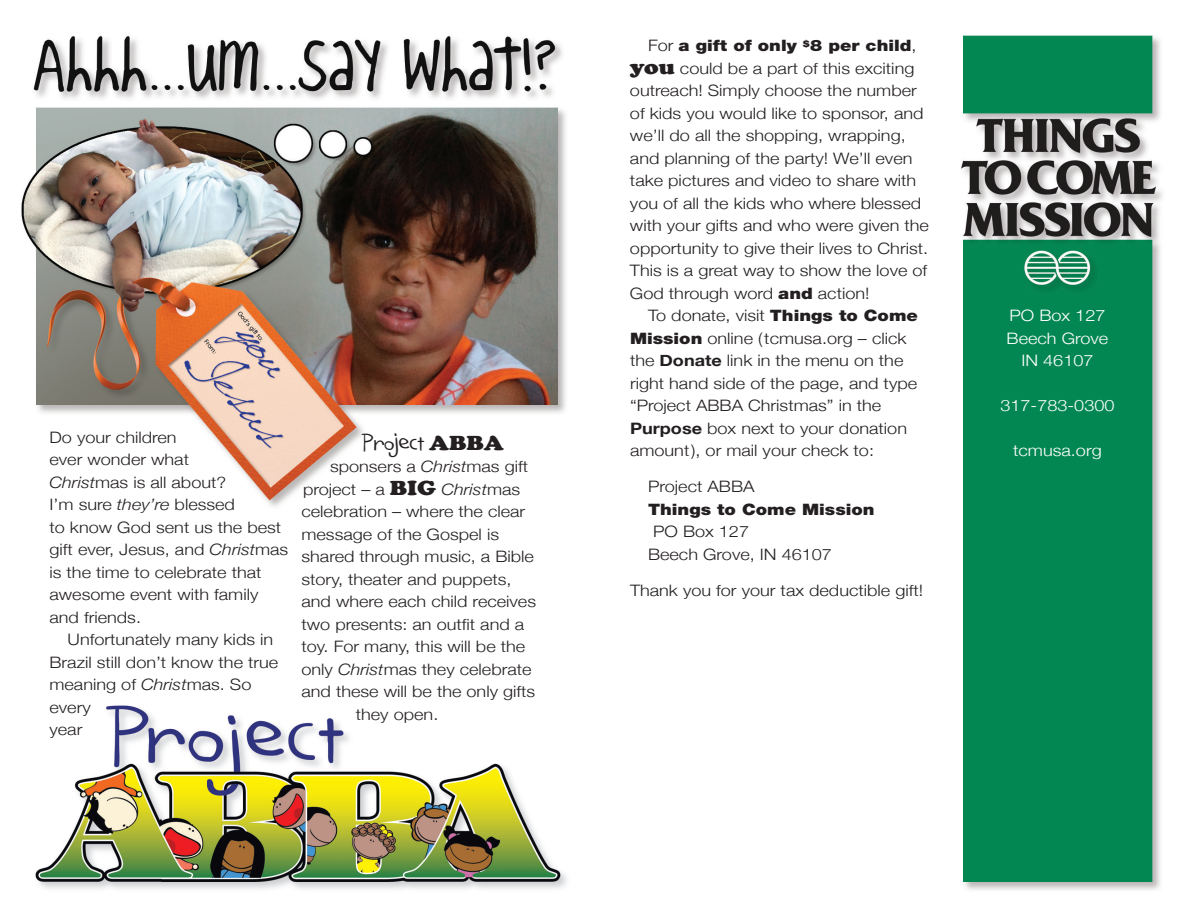
<style>
.page{position:relative;width:1188px;height:918px;background:#fff}
.page>*{position:absolute;margin:0;border:0;box-sizing:border-box;transform-origin:0 0}
.t1{font:25.5px "Kindergarten";color:#231f20;scale:1.15 1}
.t2{font:300 15.75px/22.5px "Helvetica Neue";color:#231f20;scale:1.15 1}
.t3{font:300 15.75px "Helvetica Neue";color:#fff;scale:1.15 1}
.t4{font:900 15.75px "Helvetica Neue LT Std";color:#231f20;scale:1.15 1}
.s1{font-style:italic}
.s2{font-family:"Cooper";font-weight:900;font-size:21px}
.s3{font-family:"Helvetica Neue LT Std";font-weight:900}
.s4{font-weight:700}
</style>
<div class="page">
<img style="left:21px;top:35px;width:1142px;height:855px">
<p class="t2" style="left:50px;top:425px;width:209px">Do your children<br>ever wonder what<br><span class="s1">Christ</span>mas is all about?<br>I’m sure <span class="s1">they’re</span> blessed<br>to know God sent us the best gift ever, Jesus, and <span class="s1">Christ</span>mas is the time to celebrate that awesome event with family and friends.</p>
<p class="t2" style="left:50px;top:627px;width:200px;text-indent:18px">Unfortunately many kids in<br>Brazil still don’t know the true meaning of <span class="s1">Christ</span>mas. So every</p>
<p class="t2" style="left:50px;top:717px;width:30px">year</p>
<p class="t1" style="left:362px;top:427px;width:125px">Project <span class="s2">ABBA</span></p>
<p class="t2" style="left:302px;top:455px;width:205px;text-indent:28px">sponsers a <span class="s1">Christ</span>mas gift project – a <span class="s2">BIG</span> <span class="s1">Christ</span>mas celebration – where the clear message of the Gospel is shared through music, a Bible story, theater and puppets, and where each child receives two presents: an outfit and a toy. For many, this will be the only <span class="s1">Christ</span>mas they celebrate and these will be the only gifts</p>
<p class="t2" style="left:356px;top:702px;width:73px">they open.</p>
<p class="t2" style="left:630px;top:33px;width:261px;text-indent:18px">For <span class="s3">a gift of only</span> <sup>$</sup><span class="s3">8 per child</span>, <span class="s2">you</span> could be a part of this exciting outreach! Simply choose the number of kids you would like to sponsor, and we’ll do all the shopping, wrapping, and planning of the party! We’ll even take pictures and video to share with you of all the kids who where blessed with your gifts and who were given the opportunity to give their lives to Christ.<br>This is a great way to show the love of God through word <span class="s3">and</span> action!</p>
<p class="t2" style="left:630px;top:303px;width:252px;text-indent:18px">To donate, visit <span class="s3">Things to Come<br>Mission</span> online (tcmusa.org – click the <span class="s4">Donate</span> link in the menu on the right hand side of the page, and type “Project ABBA Christmas” in the<br><span class="s4">Purpose</span> box next to your donation amount), or mail your check to:</p>
<p class="t2" style="left:648px;top:474px;width:94px">Project ABBA</p>
<p class="t4" style="left:648px;top:500px;width:198px">Things to Come Mission</p>
<p class="t2" style="left:653px;top:519px;width:85px">PO Box 127</p>
<p class="t2" style="left:648px;top:542px;width:161px">Beech Grove, IN 46107</p>
<p class="t2" style="left:630px;top:578px;width:256px">Thank you for your tax deductible gift!</p>
<p class="t3" style="left:1010px;top:303px;width:85px">PO Box 127</p>
<p class="t3" style="left:1007px;top:325px;width:90px">Beech Grove</p>
<p class="t3" style="left:1021px;top:348px;width:64px">IN 46107</p>
<p class="t3" style="left:1000px;top:393px;width:101px">317-783-0300</p>
<p class="t3" style="left:1013px;top:438px;width:79px">tcmusa.org</p>
</div>
